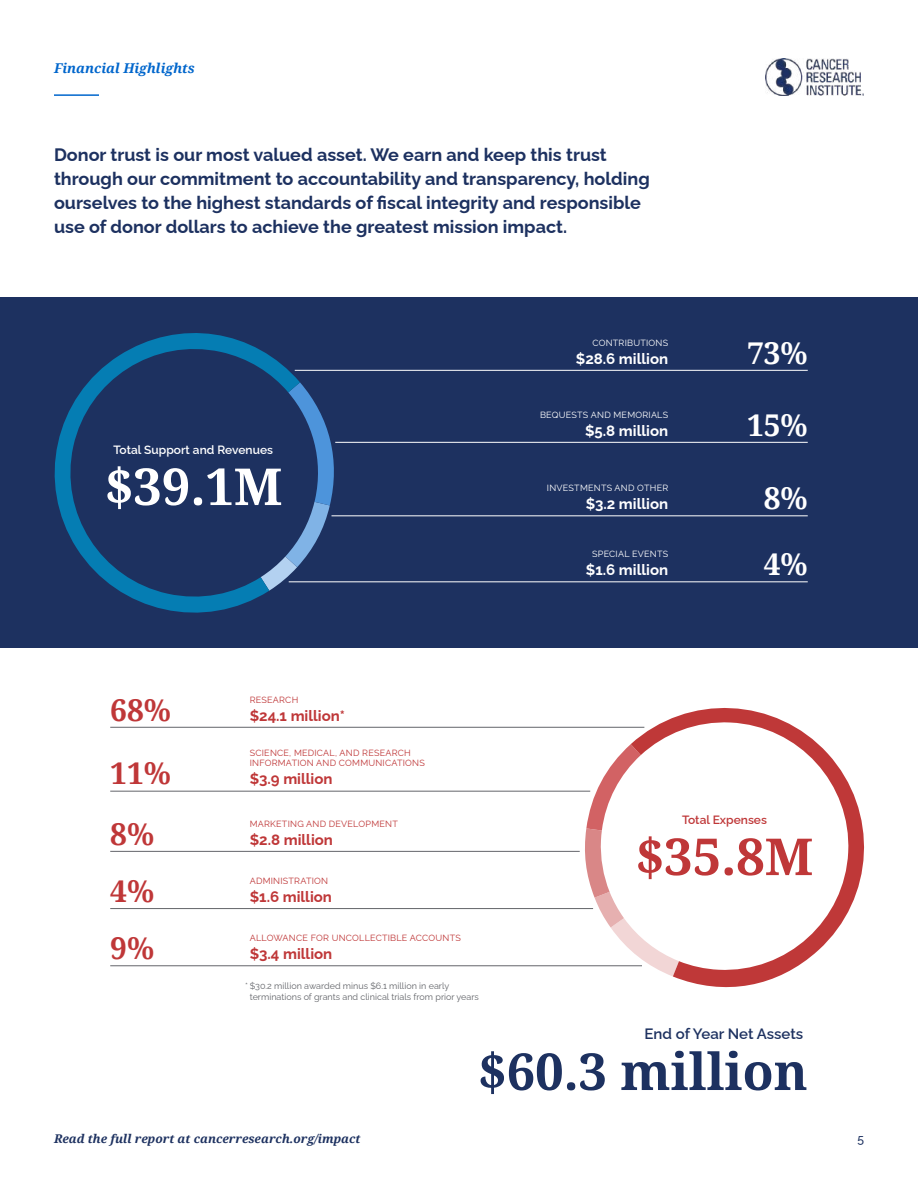
<style>
.page{position:relative;width:918px;height:1188px;background:#fff}
.page>*{position:absolute;margin:0;border:0;box-sizing:border-box;transform-origin:0 0}
.t1{font:700 51px "Noto Serif";color:#1d3160}
.t2{font:700 51px "Noto Serif";color:#fff}
.t3{font:700 51px "Noto Serif";color:#bf3738}
.t4{font:700 30px "Noto Serif";color:#bf3738}
.t5{font:700 30px "Noto Serif";color:#fff}
.t6{font:700 18px/24px "Raleway";color:#1d3160}
.t7{font:700 15px "Raleway";color:#bf3738}
.t8{font:700 15px "Raleway";color:#fff}
.t9{font:600 15px "Raleway";letter-spacing:-.005em;color:#1d3160}
.t10{font:italic 700 13.5px "Noto Serif";color:#06c}
.t11{font:italic 700 12px "Noto Serif";color:#1d3160}
.t12{font:600 12px "Raleway";color:#fff}
.t13{font:600 12px "Raleway";color:#bf3738}
.t14{font:500 12px "Raleway";color:#1d3160}
.t15{font:9px/10.8px "Raleway";letter-spacing:.025em;color:#bf3738}
.t16{font:9px/10.8px "Raleway";color:#63656a}
.t17{font:9px "Raleway";letter-spacing:.025em;color:#fff}
</style>
<div class="page">
<img style="left:765px;top:59px;width:99px;height:37px">
<svg style="left:583px;top:744px;width:48px;height:222px"></svg>
<svg style="left:631px;top:708px;width:233px;height:280px"></svg>
<div style="left:0;top:297px;width:918px;height:351px;background:#1d3160"></div>
<hr style="left:335px;top:442px;width:473px;height:1px;background:#fff">
<hr style="left:332px;top:516px;width:476px;height:1px;background:#fff">
<hr style="left:289px;top:582px;width:519px;height:1px;background:#fff">
<hr style="left:295px;top:370px;width:513px;height:1px;background:#fff">
<hr style="left:110px;top:791px;width:480px;height:1px;background:#63656a">
<hr style="left:110px;top:851px;width:470px;height:1px;background:#63656a">
<hr style="left:110px;top:908px;width:483px;height:1px;background:#63656a">
<hr style="left:110px;top:966px;width:532px;height:1px;background:#63656a">
<hr style="left:110px;top:727px;width:534px;height:1px;background:#63656a">
<hr style="left:54px;top:94px;width:45px;height:2px;background:#06c">
<svg style="left:300px;top:382px;width:41px;height:201px"></svg>
<svg style="left:54px;top:333px;width:246px;height:280px"></svg>
<p class="t10" style="left:54px;top:59px;width:142px">Financial Highlights</p>
<p class="t6" style="left:54px;top:141px;width:597px">Donor trust is our most valued asset. We earn and keep this trust through our commitment to accountability and transparency, holding ourselves to the highest standards of fiscal integrity and responsible use of donor dollars to achieve the greatest mission impact.</p>
<p class="t17" style="left:592px;top:335px;width:77px">CONTRIBUTIONS</p>
<p class="t8" style="left:576px;top:346px;width:94px">$28.6 million</p>
<h2 class="t5" style="left:747px;top:332px;width:62px">73%</h2>
<p class="t12" style="left:114px;top:440px;width:161px">Total Support and Revenues</p>
<h1 class="t2" style="left:105px;top:451px;width:180px">$39.1M</h1>
<p class="t15" style="left:250px;top:693px;width:50px">RESEARCH</p>
<h2 class="t4" style="left:110px;top:689px;width:62px">68%</h2>
<p class="t7" style="left:250px;top:703px;width:97px">$24.1 million*</p>
<p class="t15" style="left:250px;top:746px;width:177px">SCIENCE, MEDICAL, AND RESEARCH<br>INFORMATION AND COMMUNICATIONS</p>
<h2 class="t4" style="left:110px;top:753px;width:62px">11%</h2>
<p class="t7" style="left:250px;top:767px;width:84px">$3.9 million</p>
<p class="t15" style="left:250px;top:817px;width:150px">MARKETING AND DEVELOPMENT</p>
<h2 class="t4" style="left:110px;top:813px;width:45px">8%</h2>
<p class="t7" style="left:250px;top:827px;width:85px">$2.8 million</p>
<p class="t15" style="left:250px;top:874px;width:80px">ADMINISTRATION</p>
<h2 class="t4" style="left:110px;top:870px;width:45px">4%</h2>
<p class="t7" style="left:250px;top:885px;width:84px">$1.6 million</p>
<p class="t15" style="left:250px;top:931px;width:213px">ALLOWANCE FOR UNCOLLECTIBLE ACCOUNTS</p>
<h2 class="t4" style="left:110px;top:927px;width:45px">9%</h2>
<p class="t7" style="left:250px;top:942px;width:84px">$3.4 million</p>
<p class="t16" style="left:250px;top:980px;width:231px;text-indent:-4px">* $30.2 million awarded minus $6.1 million in early terminations of grants and clinical trials from prior years</p>
<p class="t17" style="left:540px;top:407px;width:130px">BEQUESTS AND MEMORIALS</p>
<p class="t8" style="left:585px;top:418px;width:85px">$5.8 million</p>
<h2 class="t5" style="left:747px;top:404px;width:62px">15%</h2>
<p class="t17" style="left:547px;top:481px;width:123px">INVESTMENTS AND OTHER</p>
<p class="t8" style="left:586px;top:492px;width:84px">$3.2 million</p>
<h2 class="t5" style="left:764px;top:477px;width:45px">8%</h2>
<p class="t17" style="left:592px;top:547px;width:78px">SPECIAL EVENTS</p>
<p class="t8" style="left:586px;top:558px;width:84px">$1.6 million</p>
<h2 class="t5" style="left:764px;top:543px;width:45px">4%</h2>
<p class="t13" style="left:682px;top:810px;width:86px">Total Expenses</p>
<h1 class="t3" style="left:636px;top:821px;width:179px">$35.8M</h1>
<p class="t9" style="left:645px;top:1022px;width:160px">End of Year Net Assets</p>
<h1 class="t1" style="left:478px;top:1036px;width:331px">$60.3 million</h1>
<p class="t11" style="left:54px;top:1130px;width:308px">Read the full report at cancerresearch.org/impact</p>
<p class="t14" style="left:857px;top:1129px;width:8px">5</p>
</div>
